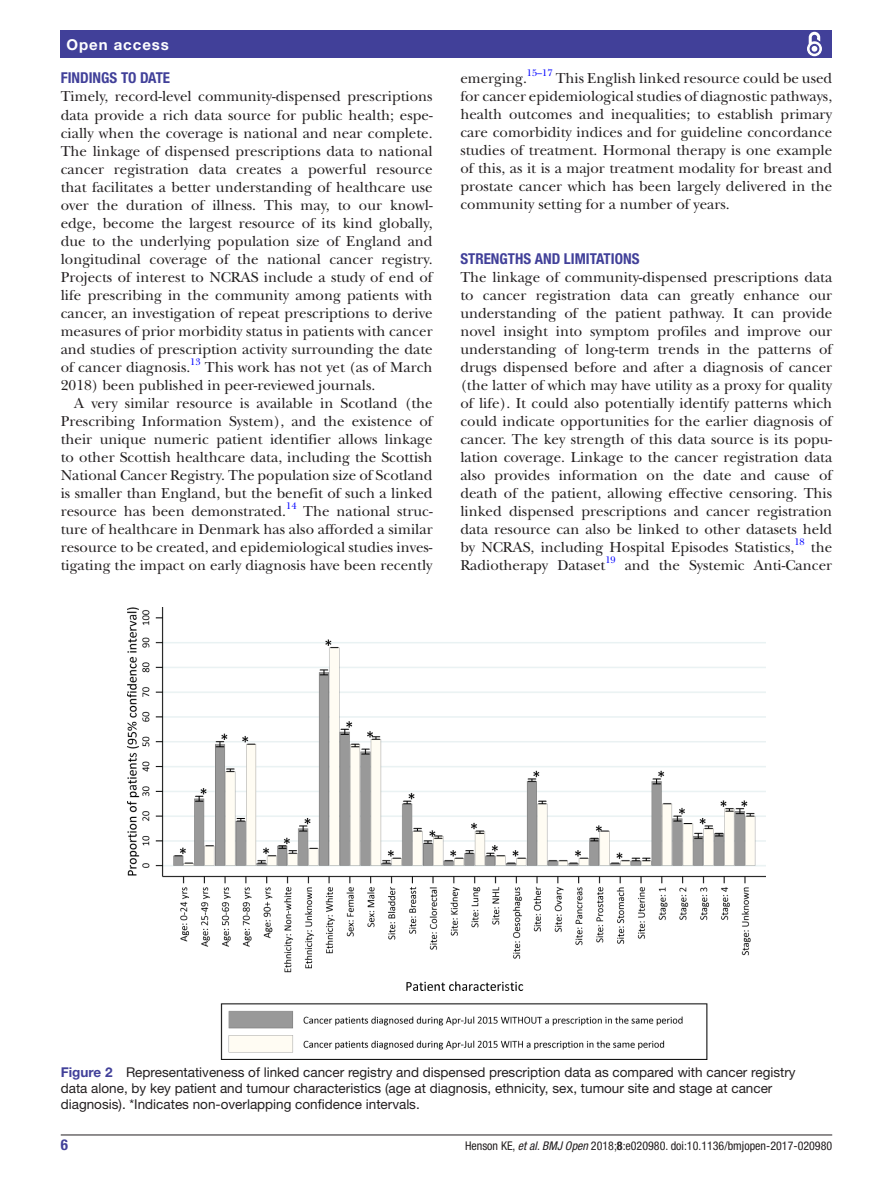
<style>
.page{position:relative;width:893px;height:1191px;background:#fff}
.page>*{position:absolute;margin:0;border:0;box-sizing:border-box;transform-origin:0 0}
.t1{font:15px/18px "New Baskerville";color:#231f20;text-align:justify}
.t2{font:700 condensed 15px "Helvetica Neue LT Std";color:#414099}
.t3{font:700 15px "Helvetica Neue LT Std";letter-spacing:.065em;color:#fff}
.t4{font:13.5px/16.2px "Helvetica Neue LT Std";color:#231f20}
.t5{font:condensed 12px "Helvetica Neue LT Std";color:#231f20}
.t6{font:9.9px "New Baskerville";color:#00f}
.s1{font-weight:700;color:#414099}
.s2{font-style:italic}
.s3{font-weight:700}
</style>
<div class="page">
<hr style="left:61px;top:1134px;width:771px;height:1px;background:#231f20">
<div style="left:61px;top:31px;width:771px;height:27px;background:#414099"></div>
<svg style="left:807px;top:31px;width:15px;height:26px"></svg>
<img style="left:127px;top:607px;width:638px;height:452px">
<p class="t3" style="left:66px;top:35px;width:104px">Open access</p>
<p class="t2" style="left:61px;top:69px;width:111px">FINDINGS TO DATE</p>
<p class="t1" style="left:61px;top:88px;width:373px">Timely, record-level community-dispensed prescriptions data provide a rich data source for public health; espe&shy;cially when the coverage is national and near complete.<br>The linkage of dispensed prescriptions data to national cancer registration data creates a powerful resource that facilitates a better understanding of healthcare use over the duration of illness. This may, to our knowl&shy;edge, become the largest resource of its kind globally, due to the underlying population size of England and longitudinal coverage of the national cancer registry.<br>Projects of interest to NCRAS include a study of end of life prescribing in the community among patients with cancer, an investigation of repeat prescriptions to derive measures of prior morbidity status in patients with cancer and studies of prescription activity surrounding the date of cancer diagnosis.</p>
<p class="t6" style="left:190px;top:356px;width:12px">13</p>
<p class="t1" style="left:61px;top:358px;width:373px;text-indent:144px">This work has not yet (as of March<br>2018) been published in peer-reviewed journals.</p>
<p class="t1" style="left:61px;top:394px;width:373px;text-indent:14px">A very similar resource is available in Scotland (the Prescribing Information System), and the existence of their unique numeric patient identifier allows linkage to other Scottish healthcare data, including the Scottish National Cancer Registry. The population size of Scotland is smaller than England, but the benefit of such a linked resource has been demonstrated.</p>
<p class="t6" style="left:286px;top:500px;width:12px">14</p>
<p class="t1" style="left:61px;top:502px;width:373px;text-indent:243px">The national struc&shy;ture of healthcare in Denmark has also afforded a similar resource to be created, and epidemiological studies inves&shy;tigating the impact on early diagnosis have been recently</p>
<p class="t6" style="left:527px;top:67px;width:27px">15–17</p>
<p class="t1" style="left:460px;top:69px;width:373px;text-indent:95px">This English linked resource could be used for cancer epidemiological studies of diagnostic pathways, health outcomes and inequalities; to establish primary care comorbidity indices and for guideline concordance studies of treatment. Hormonal therapy is one example of this, as it is a major treatment modality for breast and prostate cancer which has been largely delivered in the community setting for a number of years.</p>
<p class="t2" style="left:460px;top:249px;width:181px">STRENGTHS AND LIMITATIONS</p>
<p class="t1" style="left:460px;top:268px;width:373px">The linkage of community-dispensed prescriptions data to cancer registration data can greatly enhance our understanding of the patient pathway. It can provide novel insight into symptom profiles and improve our understanding of long-term trends in the patterns of drugs dispensed before and after a diagnosis of cancer (the latter of which may have utility as a proxy for quality of life). It could also potentially identify patterns which could indicate opportunities for the earlier diagnosis of cancer. The key strength of this data source is its popu&shy;lation coverage. Linkage to the cancer registration data also provides information on the date and cause of death of the patient, allowing effective censoring. This linked dispensed prescriptions and cancer registration data resource can also be linked to other datasets held by NCRAS, including Hospital Episodes Statistics,</p>
<p class="t1" style="left:460px;top:69px;width:68px">emerging.</p>
<p class="t6" style="left:794px;top:536px;width:12px">18</p>
<p class="t1" style="left:811px;top:538px;width:23px">the</p>
<p class="t1" style="left:460px;top:556px;width:146px">Radiotherapy Dataset</p>
<p class="t6" style="left:605px;top:554px;width:12px">19</p>
<p class="t1" style="left:625px;top:556px;width:209px">and the Systemic Anti-Cancer</p>
<p class="t4" style="left:61px;top:1063px;width:736px"><span class="s1">Figure 2</span> Representativeness of linked cancer registry and dispensed prescription data as compared with cancer registry data alone, by key patient and tumour characteristics (age at diagnosis, ethnicity, sex, tumour site and stage at cancer diagnosis). *Indicates non-overlapping confidence intervals.</p>
<p class="t2" style="left:61px;top:1135px;width:9px">6</p>
<p class="t5" style="left:465px;top:1138px;width:369px">Henson KE, <span class="s2">et al</span>. <span class="s2">BMJ Open</span> 2018;<span class="s3">8</span>:e020980. doi:10.1136/bmjopen-2017-020980</p>
</div>
